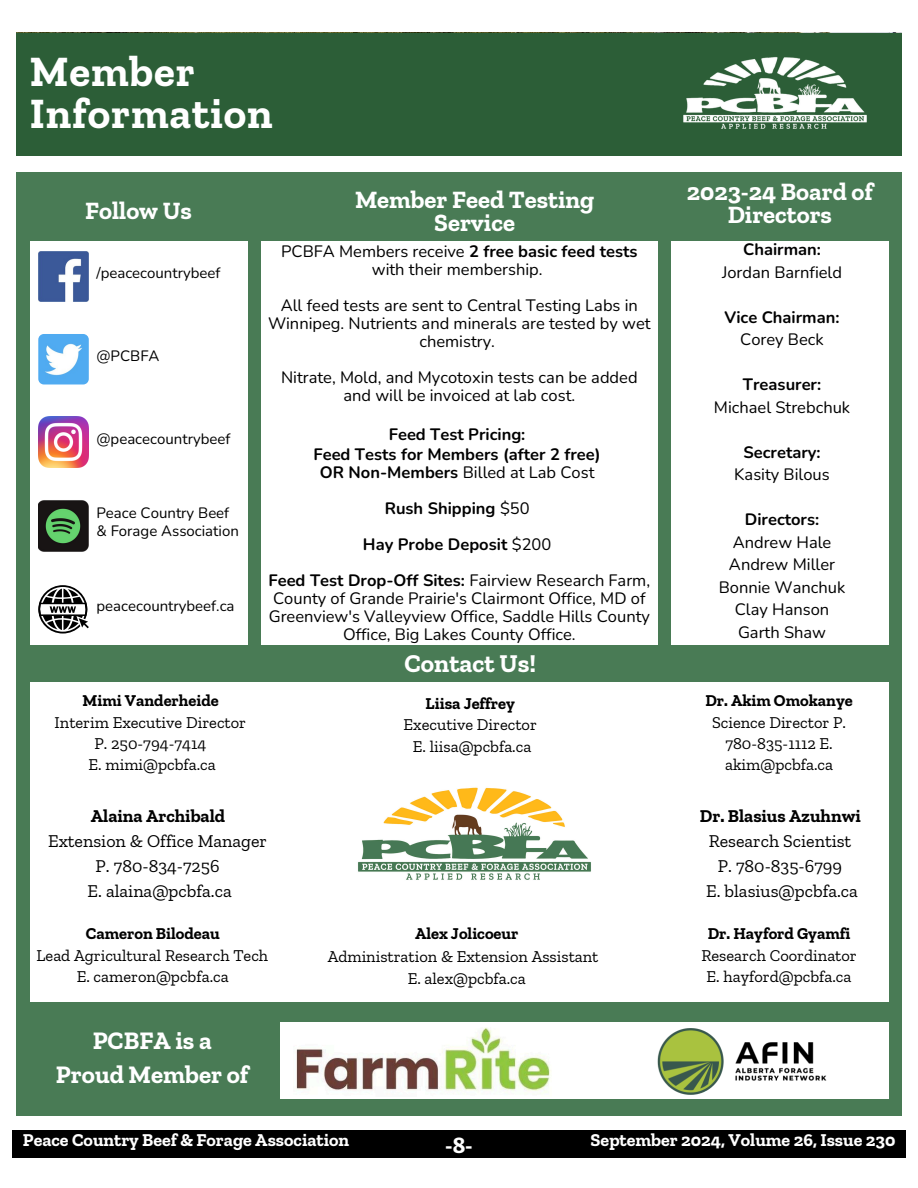
<style>
.page{position:relative;width:918px;height:1188px;background:#fff}
.page>*{position:absolute;margin:0;border:0;box-sizing:border-box;transform-origin:0 0}
.t1{font:700 43.05px "Zilla Slab";letter-spacing:.02em;color:#fff}
.t2{font:700 25.5px "Zilla Slab";color:#fff}
.t3{font:700 25.05px/33.8px "Zilla Slab";color:#fff;text-align:center}
.t4{font:700 24.75px/23.7px "Zilla Slab";color:#fff;text-align:center}
.t5{font:700 23.4px "Zilla Slab";color:#fff}
.t6{font:18px/24.8px "Zilla Slab";color:#000;text-align:center}
.t7{font:700 18px "Zilla Slab";color:#fff}
.t8{font:16.5px/22.5px "Nunito";color:#000;text-align:center}
.t9{font:16.5px/21.3px "Zilla Slab";color:#000;text-align:center}
.t10{font:700 16.5px/20.2px "Nunito";color:#000;text-align:center}
.t11{font:700 16.5px "Zilla Slab";color:#000}
.t12{font:15px/18px "Nunito";color:#000}
.s1{font-weight:700}
.s2{font-weight:400}
</style>
<div class="page">
<div style="left:16px;top:33px;width:886px;height:122px;background:#2c5e37"></div>
<img style="left:683px;top:57px;width:184px;height:72px">
<div style="left:13px;top:1130px;width:892px;height:28px;background:#000"></div>
<div style="left:16px;top:173px;width:886px;height:943px;background:#497b55"></div>
<div style="left:30px;top:241px;width:217px;height:403px;background:#fff"></div>
<div style="left:261px;top:241px;width:396px;height:403px;background:#fff"></div>
<div style="left:672px;top:241px;width:217px;height:403px;background:#fff"></div>
<img style="left:38px;top:251px;width:51px;height:51px">
<img style="left:38px;top:334px;width:51px;height:50px;border-radius:6px">
<img style="left:38px;top:417px;width:51px;height:50px">
<img style="left:38px;top:500px;width:51px;height:52px">
<div style="left:30px;top:683px;width:859px;height:319px;background:#fff"></div>
<svg style="left:38px;top:585px;width:51px;height:49px"></svg>
<div style="left:280px;top:1022px;width:608px;height:77px;background:#fff"></div>
<img style="left:296px;top:1027px;width:255px;height:67px">
<img style="left:657px;top:1028px;width:170px;height:67px">
<img style="left:358px;top:787px;width:233px;height:93px">
<h4 class="t1" style="left:30px;top:46px;width:166px">Member</h4>
<h2 class="t1" style="left:30px;top:87px;width:244px">Information</h2>
<h4 class="t4" style="left:85px;top:198px;width:108px">Follow Us</h4>
<h4 class="t4" style="left:355px;top:187px;width:241px">Member Feed Testing<br>Service</h4>
<h2 class="t4" style="left:687px;top:181px;width:188px;line-height:22.5px">2023-24 Board of<br>Directors</h2>
<p class="t12" style="left:96px;top:264px;width:126px">/peacecountrybeef</p>
<p class="t12" style="left:96px;top:347px;width:65px">@PCBFA</p>
<p class="t12" style="left:96px;top:430px;width:135px">@peacecountrybeef</p>
<p class="t12" style="left:96px;top:504px;width:144px">Peace Country Beef &amp; Forage Association</p>
<p class="t12" style="left:96px;top:597px;width:140px">peacecountrybeef.ca</p>
<h4 class="t9" style="left:55px;top:690px;width:193px"><span class="s1">Mimi Vanderheide<br></span>Interim Executive Director<br>P. 250-794-7414<br>E. mimi@pcbfa.ca</h4>
<h2 class="t8" style="left:281px;top:243px;width:358px;line-height:18px">PCBFA Members receive <span class="s1">2 free basic feed tests </span>with their membership.</h2>
<h4 class="t8" style="left:268px;top:297px;width:384px;line-height:18px">All feed tests are sent to Central Testing Labs in<br>Winnipeg. Nutrients and minerals are tested by wet chemistry.</h4>
<h4 class="t8" style="left:281px;top:369px;width:358px;line-height:18px">Nitrate, Mold, and Mycotoxin tests can be added and will be invoiced at lab cost.</h4>
<h4 class="t10" style="left:313px;top:424px;width:289px">Feed Test Pricing:<br>Feed Tests for Members (after 2 free)</h4>
<h4 class="t8" style="left:320px;top:461px;width:276px"><span class="s1">OR Non-Members</span> Billed at Lab Cost</h4>
<h4 class="t10" style="left:363px;top:490px;width:190px;line-height:36px">Rush Shipping <span class="s2">$50<br></span>Hay Probe Deposit <span class="s2">$200</span></h4>
<h4 class="t10" style="left:269px;top:570px;width:383px">Feed Test Drop-Off Sites: <span class="s2">Fairview Research Farm,</span></h4>
<h4 class="t8" style="left:269px;top:589px;width:383px;line-height:18px">County of Grande Prairie's Clairmont Office, MD of<br>Greenview's Valleyview Office, Saddle Hills County<br>Office, Big Lakes County Office.</h4>
<h3 class="t2" style="left:405px;top:648px;width:133px">Contact Us!</h3>
<h4 class="t9" style="left:404px;top:693px;width:135px"><span class="s1">Liisa Jeffrey<br></span>Executive Director<br>E. liisa@pcbfa.ca</h4>
<h2 class="t8" style="left:722px;top:239px;width:122px"><span class="s1">Chairman:<br></span>Jordan Barnfield</h2>
<p class="t10" style="left:725px;top:306px;width:116px;line-height:22.5px">Vice Chairman:<br><span class="s2">Corey Beck</span></p>
<p class="t8" style="left:714px;top:374px;width:138px"><span class="s1">Treasurer:<br></span>Michael Strebchuk</p>
<h3 class="t8" style="left:734px;top:441px;width:97px"><span class="s1">Secretary:<br></span>Kasity Bilous</h3>
<h2 class="t8" style="left:719px;top:509px;width:128px"><span class="s1">Directors:<br></span>Andrew Hale<br>Andrew Miller<br>Bonnie Wanchuk<br>Clay Hanson<br>Garth Shaw</h2>
<h4 class="t9" style="left:705px;top:690px;width:149px"><span class="s1">Dr. Akim Omokanye<br></span>Science Director P.<br>780-835-1112 E. akim@pcbfa.ca</h4>
<h4 class="t6" style="left:48px;top:804px;width:221px"><span class="s1">Alaina Archibald<br></span>Extension &amp; Office Manager<br>P. 780-834-7256<br>E. alaina@pcbfa.ca</h4>
<h4 class="t6" style="left:700px;top:804px;width:162px"><span class="s1">Dr. Blasius Azuhnwi<br></span>Research Scientist<br>P. 780-835-6799<br>E. blasius@pcbfa.ca</h4>
<h4 class="t9" style="left:37px;top:923px;width:233px"><span class="s1">Cameron Bilodeau<br></span>Lead Agricultural Research Tech<br>E. cameron@pcbfa.ca</h4>
<h4 class="t11" style="left:415px;top:924px;width:105px">Alex Jolicoeur</h4>
<p class="t9" style="left:328px;top:945px;width:272px">Administration &amp; Extension Assistant</p>
<h3 class="t9" style="left:408px;top:968px;width:120px">E. alex@pcbfa.ca</h3>
<h4 class="t3" style="left:56px;top:1024px;width:194px">PCBFA is a<br>Proud Member of</h4>
<h4 class="t9" style="left:701px;top:923px;width:157px"><span class="s1">Dr. Hayford Gyamfi<br></span>Research Coordinator<br>E. hayford@pcbfa.ca</h4>
<h4 class="t7" style="left:23px;top:1129px;width:328px">Peace Country Beef &amp; Forage Association</h4>
<h4 class="t7" style="left:591px;top:1129px;width:306px">September 2024, Volume 26, Issue 230</h4>
<h4 class="t5" style="left:445px;top:1131px;width:29px">-8-</h4>
</div>
